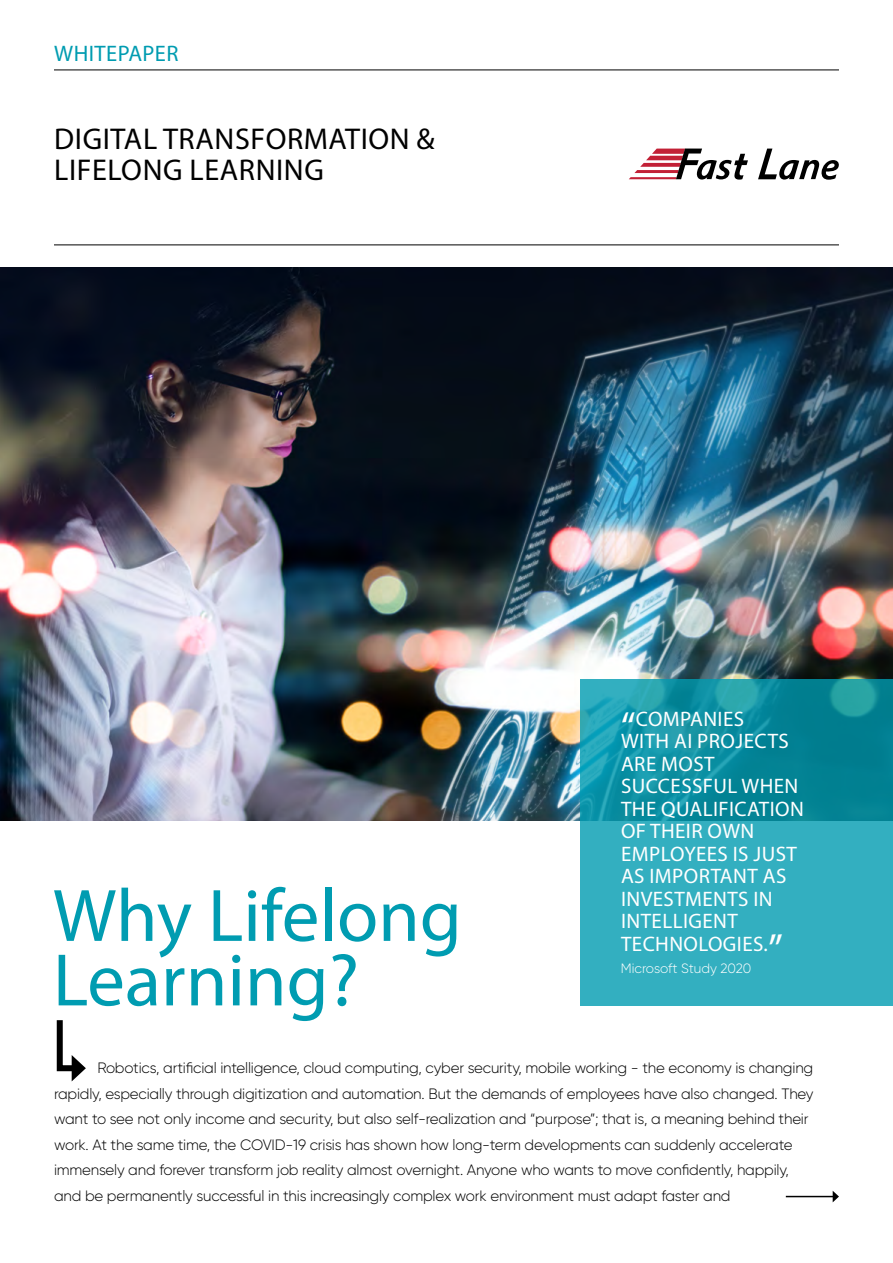
<style>
.page{position:relative;width:893px;height:1263px;background:#fff}
.page>*{position:absolute;margin:0;border:0;box-sizing:border-box;transform-origin:0 0}
.t1{font:75px/64.5px "Myriad Pro";color:#009cb1}
.t2{font:30.15px/31px "Myriad Pro";letter-spacing:.02em;color:#000}
.t3{font:22.5px "Myriad Pro";letter-spacing:.02em;color:#009cb1}
.t4{font:21px/22.5px "Myriad Pro";letter-spacing:.02em;color:#fff}
.t5{font:300 15px/25.5px "Gilroy";letter-spacing:-.015em;color:#000}
.t6{font:300 13.5px "Gilroy";letter-spacing:-.01em;color:#fff}
.s1{font-size:42px}
</style>
<div class="page">
<img style="left:0;top:268px;width:893px;height:553px">
<hr style="left:54px;top:70px;width:785px;height:1px;background:#000">
<hr style="left:54px;top:244px;width:785px;height:1px;background:#000">
<svg style="left:56px;top:1020px;width:30px;height:61px"></svg>
<hr style="left:786px;top:1196px;width:47px;height:1px;background:#000">
<svg style="left:833px;top:1191px;width:6px;height:11px"></svg>
<svg style="left:580px;top:679px;width:313px;height:327px;background:#22a0b1"></svg>
<svg style="left:758px;top:149px;width:81px;height:31px"></svg>
<svg style="left:629px;top:149px;width:119px;height:31px"></svg>
<h3 class="t3" style="left:54px;top:40px;width:126px">WHITEPAPER</h3>
<h2 class="t2" style="left:54px;top:123px;width:382px">DIGITAL TRANSFORMATION &amp;<br>LIFELONG LEARNING</h2>
<h1 class="t1" style="left:53px;top:882px;width:410px">Why Lifelong<br>Learning?</h1>
<h3 class="t4" style="left:621px;top:707px;width:185px"><span class="s1">“</span>COMPANIES<br>WITH AI PROJECTS<br>ARE MOST<br>SUCCESSFUL WHEN<br>THE QUALIFICATION<br>OF THEIR OWN<br>EMPLOYEES IS JUST<br>AS IMPORTANT AS<br>INVESTMENTS IN<br>INTELLIGENT<br>TECHNOLOGIES.<span class="s1">”</span></h3>
<p class="t6" style="left:621px;top:960px;width:132px">Microsoft Study 2020</p>
<p class="t5" style="left:54px;top:1055px;width:761px;text-indent:43px">Robotics, artificial intelligence, cloud computing, cyber security, mobile working - the economy is changing rapidly, especially through digitization and automation. But the demands of employees have also changed. They want to see not only income and security, but also self-realization and “purpose”; that is, a meaning behind their work. At the same time, the COVID-19 crisis has shown how long-term developments can suddenly accelerate immensely and forever transform job reality almost overnight. Anyone who wants to move confidently, happily, and be permanently successful in this increasingly complex work environment must adapt faster and</p>
</div>
